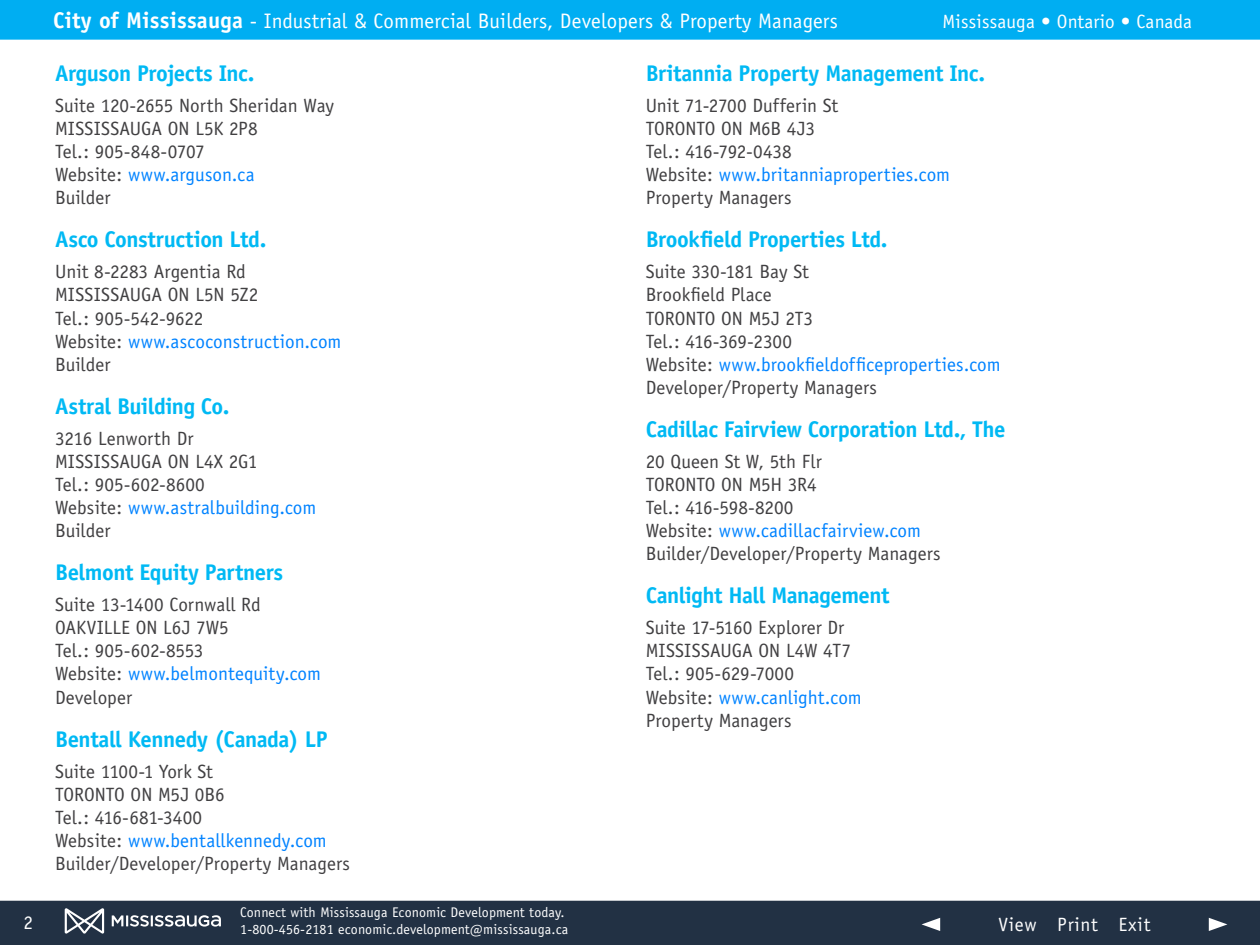
<style>
.page{position:relative;width:1260px;height:945px;background:#fff}
.page>*{position:absolute;margin:0;border:0;box-sizing:border-box;transform-origin:0 0}
.t1{font:700 22.75px "Officina Sans";letter-spacing:-.02em;color:#00b9f4}
.t2{font:21px "Officina Sans";letter-spacing:.01em;color:#fff}
.t3{font:19.25px/23.1px "Officina Sans";color:#414042}
.t4{font:19.25px "Officina Sans";letter-spacing:.01em;color:#fff}
.t5{font:19.25px "Officina Sans";letter-spacing:.04em;color:#fff}
.t6{font:14px/16.8px "Officina Sans";letter-spacing:.01em;color:#fff}
.s1{font-weight:700;font-size:22.75px}
.s2{color:#0083ff}
</style>
<div class="page">
<div style="left:0;top:900px;width:1260px;height:45px;background:#223144"></div>
<div style="left:0;top:0;width:1260px;height:40px;background:#00aef2"></div>
<svg style="left:1209px;top:918px;width:18px;height:13px"></svg>
<svg style="left:922px;top:918px;width:18px;height:13px"></svg>
<svg style="left:65px;top:908px;width:39px;height:26px"></svg>
<svg style="left:112px;top:915px;width:109px;height:12px"></svg>
<p class="t4" style="left:24px;top:911px;width:11px">2</p>
<p class="t2" style="left:53px;top:9px;width:786px"><span class="s1">City of Mississauga</span> - Industrial &amp; Commercial Builders, Developers &amp; Property Managers</p>
<p class="t4" style="left:943px;top:10px;width:251px">Mississauga • Ontario • Canada</p>
<p class="t1" style="left:55px;top:59px;width:201px">Arguson Projects Inc.</p>
<p class="t3" style="left:55px;top:94px;width:281px">Suite 120-2655 North Sheridan Way<br>MISSISSAUGA ON L5K 2P8<br>Tel.: 905-848-0707<br>Website: <span class="s2">www.arguson.ca<br></span>Builder</p>
<p class="t1" style="left:55px;top:225px;width:213px">Asco Construction Ltd.</p>
<p class="t3" style="left:55px;top:260px;width:288px">Unit 8-2283 Argentia Rd<br>MISSISSAUGA ON L5N 5Z2<br>Tel.: 905-542-9622<br>Website: <span class="s2">www.ascoconstruction.com<br></span>Builder</p>
<p class="t1" style="left:55px;top:392px;width:176px">Astral Building Co.</p>
<p class="t3" style="left:55px;top:427px;width:263px">3216 Lenworth Dr<br>MISSISSAUGA ON L4X 2G1<br>Tel.: 905-602-8600<br>Website: <span class="s2">www.astralbuilding.com<br></span>Builder</p>
<p class="t1" style="left:55px;top:558px;width:230px">Belmont Equity Partners</p>
<p class="t3" style="left:55px;top:593px;width:267px">Suite 13-1400 Cornwall Rd<br>OAKVILLE ON L6J 7W5<br>Tel.: 905-602-8553<br>Website: <span class="s2">www.belmontequity.com<br></span>Developer</p>
<p class="t1" style="left:55px;top:725px;width:274px">Bentall Kennedy (Canada) LP</p>
<p class="t3" style="left:55px;top:760px;width:296px">Suite 1100-1 York St<br>TORONTO ON M5J 0B6<br>Tel.: 416-681-3400<br>Website: <span class="s2">www.bentallkennedy.com<br></span>Builder/Developer/Property Managers</p>
<p class="t6" style="left:240px;top:904px;width:330px">Connect with Mississauga Economic Development today.<br>1-800-456-2181 economic.development@mississauga.ca</p>
<p class="t1" style="left:646px;top:59px;width:341px">Britannia Property Management Inc.</p>
<p class="t3" style="left:646px;top:94px;width:306px">Unit 71-2700 Dufferin St<br>TORONTO ON M6B 4J3<br>Tel.: 416-792-0438<br>Website: <span class="s2">www.britanniaproperties.com<br></span>Property Managers</p>
<p class="t1" style="left:646px;top:225px;width:243px">Brookfield Properties Ltd.</p>
<p class="t3" style="left:646px;top:260px;width:356px">Suite 330-181 Bay St<br>Brookfield Place<br>TORONTO ON M5J 2T3<br>Tel.: 416-369-2300<br>Website: <span class="s2">www.brookfieldofficeproperties.com<br></span>Developer/Property Managers</p>
<p class="t1" style="left:646px;top:415px;width:361px">Cadillac Fairview Corporation Ltd., The</p>
<p class="t3" style="left:646px;top:450px;width:296px">20 Queen St W, 5th Flr<br>TORONTO ON M5H 3R4<br>Tel.: 416-598-8200<br>Website: <span class="s2">www.cadillacfairview.com<br></span>Builder/Developer/Property Managers</p>
<p class="t1" style="left:646px;top:581px;width:245px">Canlight Hall Management</p>
<p class="t3" style="left:646px;top:616px;width:218px">Suite 17-5160 Explorer Dr<br>MISSISSAUGA ON L4W 4T7<br>Tel.: 905-629-7000<br>Website: <span class="s2">www.canlight.com<br></span>Property Managers</p>
<p class="t5" style="left:998px;top:913px;width:154px">View Print Exit</p>
</div>
